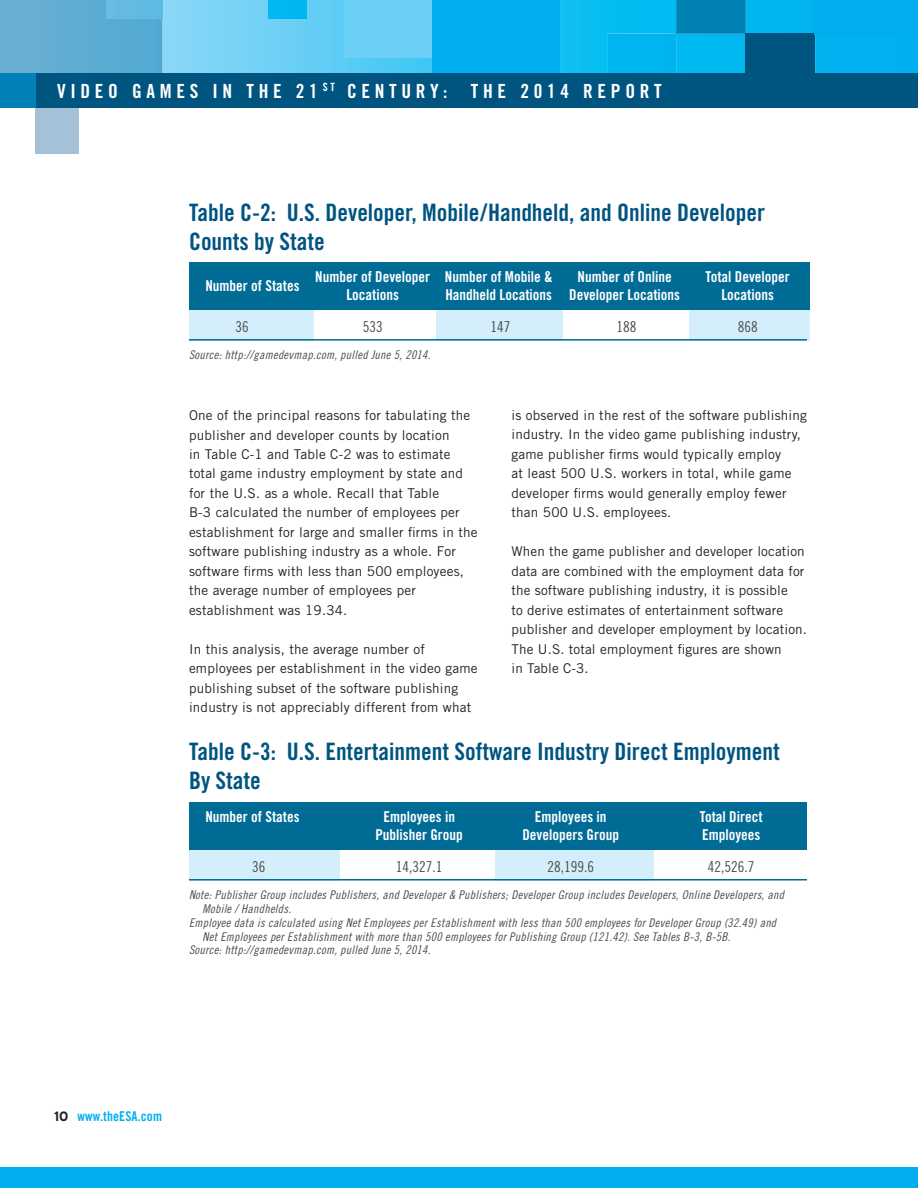
<style>
.page{position:relative;width:918px;height:1188px;background:#fff}
.page>*{position:absolute;margin:0;border:0;box-sizing:border-box;transform-origin:0 0}
.t1{font:24px/28.8px "Trade Gothic LT Std Bd Cn 20";color:#005480}
.t2{font:19.5px "Trade Gothic Bold Cond Twenty";letter-spacing:.24em;color:#fff}
.t3{font:15px "Trade Gothic LT Std Bd Cn 20";color:#fff}
.t4{font:15px "Trade Gothic LT Std Cn 18";color:#4b4c4d}
.t5{font:13.5px/19.5px "Trade Gothic LT Std";letter-spacing:.015em;color:#231f20}
.t6{font:13.5px "Trade Gothic LT Std Bd Cn 20";letter-spacing:.01em;color:#00aeef}
.t7{font:12px "Trade Gothic LT Std Cn 18 Obl";letter-spacing:.025em;color:#4b4c4d}
.s1{font-family:"Interstate";font-weight:700;color:#231f20}
</style>
<div class="page">
<div style="left:35px;top:107px;width:44px;height:46px;background:#a4c1d8"></div>
<svg style="left:164px;top:0;width:754px;height:74px;background:#42c3f1"></svg>
<div style="left:745px;top:34px;width:70px;height:69px;background:#005480"></div>
<svg style="left:607px;top:0;width:139px;height:74px;background:#01a9e0"></svg>
<div style="left:432px;top:0;width:127px;height:103px;background:#00aeef"></div>
<div style="left:814px;top:0;width:104px;height:34px;background:#00aeef"></div>
<div style="left:344px;top:0;width:88px;height:57px;background:#6bcff6"></div>
<div style="left:0;top:74px;width:918px;height:34px;background:#005480"></div>
<div style="left:0;top:1167px;width:918px;height:21px;background:#00aeef"></div>
<svg style="left:0;top:0;width:164px;height:108px"></svg>
<div style="left:106px;top:0;width:56px;height:18px;background:#64bbe2"></div>
<div style="left:269px;top:0;width:38px;height:18px;background:#00b7f0"></div>
<div style="left:189px;top:308px;width:124px;height:32px;background:#d4effb"></div>
<div style="left:436px;top:308px;width:126px;height:32px;background:#d4effb"></div>
<div style="left:689px;top:308px;width:121px;height:32px;background:#d4effb"></div>
<div style="left:189px;top:262px;width:621px;height:48px;background:#006b95"></div>
<hr style="left:189px;top:339px;width:618px;height:2px;background:#006b95">
<div style="left:189px;top:848px;width:150px;height:32px;background:#d4effb"></div>
<div style="left:495px;top:848px;width:159px;height:32px;background:#d4effb"></div>
<div style="left:189px;top:802px;width:618px;height:48px;background:#006b95"></div>
<hr style="left:189px;top:879px;width:618px;height:2px;background:#006b95">
<h2 class="t2" style="left:57px;top:79px;width:606px">VIDEO GAMES IN THE 21 <sup>ST</sup> CENTURY: THE 2014 REPORT</h2>
<h1 class="t1" style="left:189px;top:198px;width:578px">Table C-2: U.S. Developer, Mobile/Handheld, and Online Developer<br>Counts by State</h1>
<p class="t3" style="left:205px;top:277px;width:96px">Number of States</p>
<p class="t3" style="left:315px;top:268px;width:239px">Number of Developer Number of Mobile &amp;</p>
<p class="t3" style="left:578px;top:268px;width:96px">Number of Online</p>
<p class="t3" style="left:706px;top:268px;width:86px">Total Developer</p>
<p class="t3" style="left:346px;top:286px;width:54px">Locations</p>
<p class="t3" style="left:445px;top:286px;width:236px">Handheld Locations Developer Locations</p>
<p class="t3" style="left:721px;top:286px;width:54px">Locations</p>
<p class="t4" style="left:236px;top:318px;width:15px">36</p>
<p class="t4" style="left:363px;top:318px;width:21px">533</p>
<p class="t4" style="left:490px;top:318px;width:21px">147</p>
<p class="t4" style="left:616px;top:318px;width:21px">188</p>
<p class="t4" style="left:738px;top:318px;width:21px">868</p>
<p class="t7" style="left:189px;top:348px;width:243px">Source: http://gamedevmap.com, pulled June 5, 2014.</p>
<p class="t5" style="left:189px;top:405px;width:290px">One of the principal reasons for tabulating the publisher and developer counts by location<br>in Table C-1 and Table C-2 was to estimate total game industry employment by state and for the U.S. as a whole. Recall that Table<br>B-3 calculated the number of employees per establishment for large and smaller rms in the software publishing industry as a whole. For software rms with less than 500 employees, the average number of employees per establishment was 19.34.</p>
<p class="t5" style="left:189px;top:639px;width:290px">In this analysis, the average number of employees per establishment in the video game publishing subset of the software publishing industry is not appreciably different from what</p>
<p class="t5" style="left:512px;top:405px;width:297px">is observed in the rest of the software publishing industry. In the video game publishing industry, game publisher rms would typically employ<br>at least 500 U.S. workers in total, while game developer rms would generally employ fewer than 500 U.S. employees.</p>
<p class="t5" style="left:512px;top:542px;width:297px">When the game publisher and developer location data are combined with the employment data for the software publishing industry, it is possible<br>to derive estimates of entertainment software publisher and developer employment by location.<br>The U.S. total employment gures are shown<br>in Table C-3.</p>
<h1 class="t1" style="left:189px;top:737px;width:592px">Table C-3: U.S. Entertainment Software Industry Direct Employment<br>By State</h1>
<p class="t3" style="left:205px;top:808px;width:96px">Number of States</p>
<p class="t3" style="left:383px;top:808px;width:73px">Employees in</p>
<p class="t3" style="left:535px;top:808px;width:73px">Employees in</p>
<p class="t3" style="left:700px;top:808px;width:64px">Total Direct</p>
<p class="t3" style="left:375px;top:826px;width:89px">Publisher Group</p>
<p class="t3" style="left:522px;top:826px;width:98px">Developers Group</p>
<p class="t3" style="left:702px;top:826px;width:60px">Employees</p>
<p class="t4" style="left:252px;top:858px;width:15px">36</p>
<p class="t4" style="left:396px;top:858px;width:48px">14,327.1</p>
<p class="t4" style="left:547px;top:858px;width:48px">28,199.6</p>
<p class="t4" style="left:708px;top:858px;width:48px">42,526.7</p>
<p class="t7" style="left:189px;top:888px;width:597px">Note: Publisher Group includes Publishers, and Developer &amp; Publishers; Developer Group includes Developers, Online Developers, and</p>
<p class="t7" style="left:202px;top:902px;width:90px">Mobile / Handhelds.</p>
<p class="t7" style="left:189px;top:915px;width:589px">Employee data is calculated using Net Employees per Establishment with less than 500 employees for Developer Group (32.49) and</p>
<p class="t7" style="left:202px;top:929px;width:530px">Net Employees per Establishment with more than 500 employees for Publishing Group (121.42). See Tables B-3, B-5B.</p>
<p class="t7" style="left:189px;top:943px;width:243px">Source: http://gamedevmap.com, pulled June 5, 2014.</p>
<p class="t6" style="left:54px;top:1108px;width:110px"><span class="s1">10</span> www.theESA.com</p>
</div>
